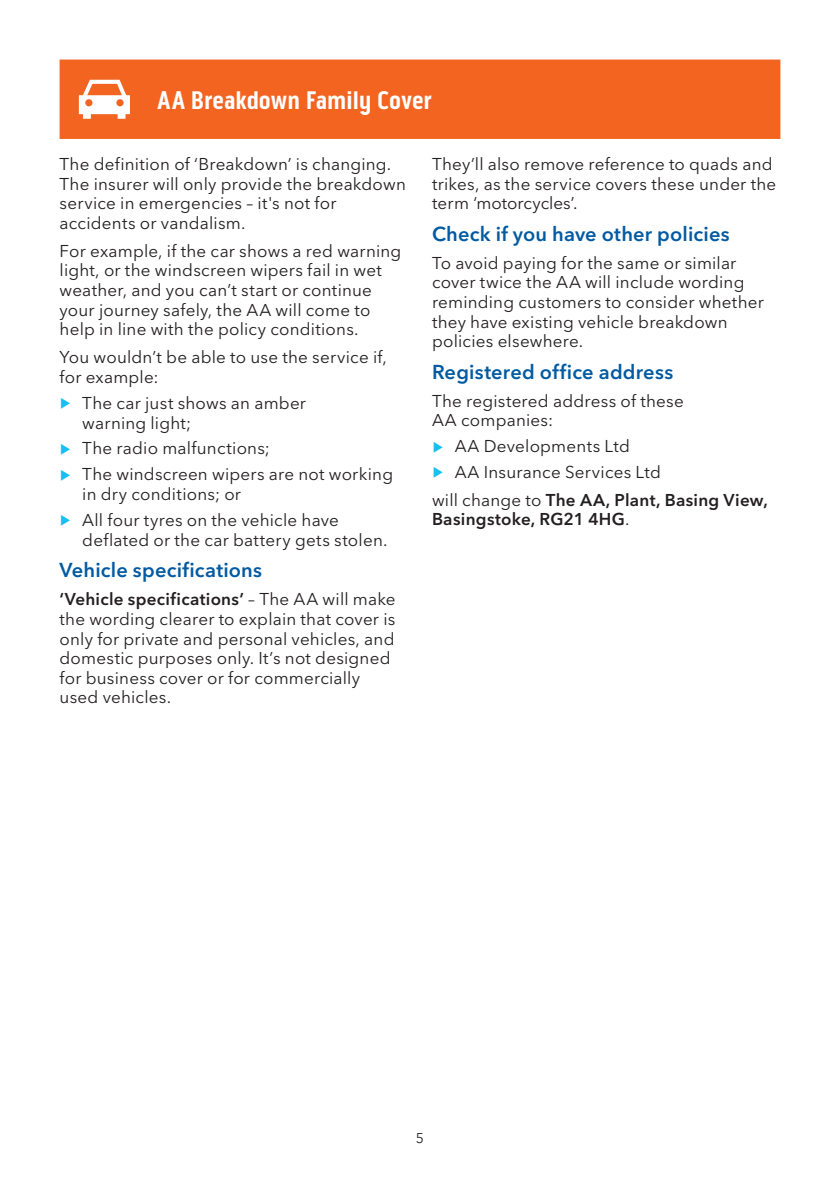
<style>
.page{position:relative;width:840px;height:1191px;background:#fff}
.page>*{position:absolute;margin:0;border:0;box-sizing:border-box;transform-origin:0 0}
.t1{font:700 26px "Bo S Pill Gothic";color:#fff}
.sub_heading_mid_blue{font:600 20px "Avenir Next LT Pro";letter-spacing:.01em;color:#015aa2}
.t2{font:17px/19.6px "Avenir Next LT Pro";letter-spacing:.015em;color:#231f20}
.t3{font:600 17px/19.6px "Avenir Next LT Pro";letter-spacing:.015em;color:#231f20}
.t4{font:14px "Avenir Next LT Pro";color:#231f20}
.s1{font-family:"Bo S Icon Font";color:#15c0f2}
.s2{font-weight:600}
.s3{font-weight:400}
</style>
<div class="page">
<div style="left:60px;top:60px;width:720px;height:79px;background:#f36421"></div>
<svg style="left:79px;top:80px;width:51px;height:39px"></svg>
<p class="t1" style="left:157px;top:85px;width:275px">AA Breakdown Family Cover</p>
<p class="t2" style="left:60px;top:154px;width:347px">The definition of ‘Breakdown’ is changing.<br>The insurer will only provide the breakdown service in emergencies – it's not for accidents or vandalism.</p>
<p class="t2" style="left:60px;top:241px;width:343px">For example, if the car shows a red warning light, or the windscreen wipers fail in wet weather, and you can’t start or continue your journey safely, the AA will come to help in line with the policy conditions.</p>
<p class="t2" style="left:60px;top:348px;width:328px">You wouldn’t be able to use the service if, for example:</p>
<p class="t2" style="left:82px;top:393px;width:225px;text-indent:-23px"><span class="s1">A</span> The car just shows an amber warning light;</p>
<p class="t2" style="left:60px;top:438px;width:212px"><span class="s1">A</span> The radio malfunctions;</p>
<p class="t2" style="left:82px;top:464px;width:312px;text-indent:-23px"><span class="s1">A</span> The windscreen wipers are not working in dry conditions; or</p>
<p class="t2" style="left:82px;top:510px;width:306px;text-indent:-23px"><span class="s1">A</span> All four tyres on the vehicle have deflated or the car battery gets stolen.</p>
<p class="sub_heading_mid_blue" style="left:60px;top:558px;width:204px">Vehicle specifications</p>
<p class="t2" style="left:60px;top:589px;width:337px"><span class="s2">‘Vehicle specifications’</span> – The AA will make the wording clearer to explain that cover is only for private and personal vehicles, and domestic purposes only. It’s not designed for business cover or for commercially used vehicles.</p>
<p class="t2" style="left:432px;top:154px;width:345px">They’ll also remove reference to quads and trikes, as the service covers these under the term ‘motorcycles’.</p>
<p class="sub_heading_mid_blue" style="left:432px;top:221px;width:299px">Check if you have other policies</p>
<p class="t2" style="left:432px;top:253px;width:333px">To avoid paying for the same or similar cover twice the AA will include wording reminding customers to consider whether they have existing vehicle breakdown policies elsewhere.</p>
<p class="sub_heading_mid_blue" style="left:432px;top:359px;width:242px">Registered office address</p>
<p class="t2" style="left:432px;top:391px;width:253px">The registered address of these<br>AA companies:</p>
<p class="t2" style="left:432px;top:436px;width:199px"><span class="s1">A</span> AA Developments Ltd</p>
<p class="t2" style="left:432px;top:462px;width:230px"><span class="s1">A</span> AA Insurance Services Ltd</p>
<p class="t3" style="left:432px;top:490px;width:337px"><span class="s3">will change to</span> The AA, Plant, Basing View,<br>Basingstoke, RG21 4HG<span class="s3">.</span></p>
<p class="t4" style="left:415px;top:1129px;width:10px">5</p>
</div>
